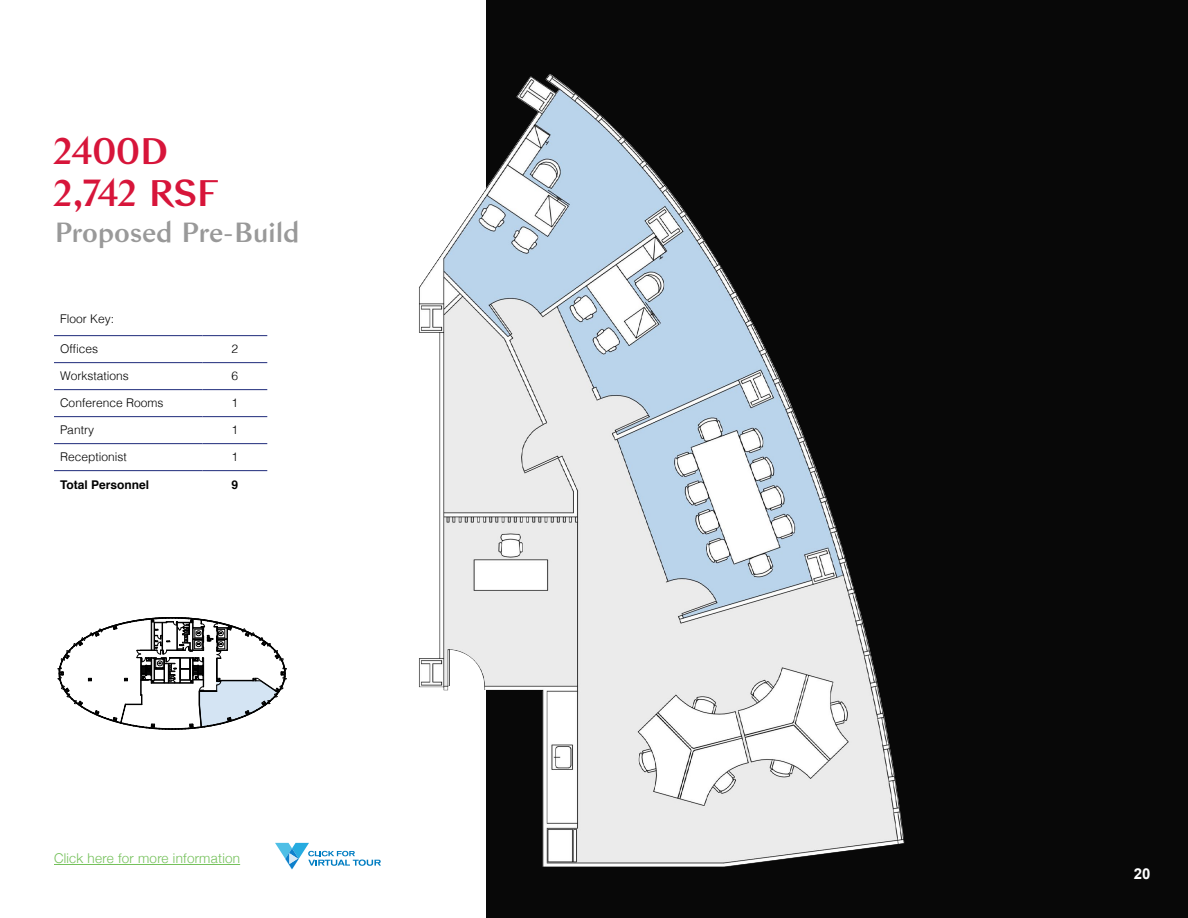
<style>
.page{position:relative;width:1188px;height:918px;background:#fff}
.page>*{position:absolute;margin:0;border:0;box-sizing:border-box;transform-origin:0 0}
.t1{font:36px/42px "Bagnard";letter-spacing:-.02em;color:#d7153a}
.t2{font:27px "Bagnard";letter-spacing:-.015em;color:#999}
.t3{font:700 15px "Arial";color:#fff}
.t4{font:300 13.5px "Helvetica Neue";letter-spacing:.02em;color:#75c15b}
.t5{font:300 12px "Helvetica";color:#000}
.t6{font:700 12px "Helvetica";color:#000}
</style>
<div class="page">
<hr style="left:54px;top:335px;width:148px;height:1px;background:#1f2b7b">
<hr style="left:202px;top:335px;width:65px;height:1px;background:#1f2b7b">
<hr style="left:54px;top:362px;width:148px;height:1px;background:#1f2b7b">
<hr style="left:202px;top:362px;width:65px;height:1px;background:#1f2b7b">
<hr style="left:54px;top:389px;width:148px;height:1px;background:#1f2b7b">
<hr style="left:202px;top:389px;width:65px;height:1px;background:#1f2b7b">
<hr style="left:54px;top:416px;width:148px;height:1px;background:#1f2b7b">
<hr style="left:202px;top:416px;width:65px;height:1px;background:#1f2b7b">
<hr style="left:54px;top:443px;width:148px;height:1px;background:#1f2b7b">
<hr style="left:202px;top:443px;width:65px;height:1px;background:#1f2b7b">
<hr style="left:54px;top:470px;width:148px;height:1px;background:#1f2b7b">
<hr style="left:202px;top:470px;width:65px;height:1px;background:#1f2b7b">
<div style="left:486px;top:0;width:702px;height:918px;background:#080808"></div>
<img style="left:419px;top:74px;width:485px;height:793px">
<svg style="left:275px;top:843px;width:106px;height:26px"></svg>
<hr style="left:54px;top:864px;width:186px;height:1px;background:#75c15b">
<svg style="left:58px;top:617px;width:229px;height:113px"></svg>
<h1 class="t1" style="left:54px;top:130px;width:166px">2400D<br>2,742 RSF</h1>
<h2 class="t2" style="left:54px;top:216px;width:247px">Proposed Pre-Build</h2>
<p class="t5" style="left:60px;top:309px;width:56px">Floor Key:</p>
<p class="t5" style="left:60px;top:339px;width:40px">Offices</p>
<p class="t5" style="left:232px;top:339px;width:8px">2</p>
<p class="t5" style="left:60px;top:366px;width:70px">Workstations</p>
<p class="t5" style="left:232px;top:366px;width:8px">6</p>
<p class="t5" style="left:60px;top:393px;width:105px">Conference Rooms</p>
<p class="t5" style="left:232px;top:393px;width:8px">1</p>
<p class="t5" style="left:60px;top:420px;width:36px">Pantry</p>
<p class="t5" style="left:232px;top:420px;width:8px">1</p>
<p class="t5" style="left:60px;top:447px;width:68px">Receptionist</p>
<p class="t5" style="left:232px;top:447px;width:8px">1</p>
<p class="t6" style="left:60px;top:475px;width:91px">Total Personnel</p>
<p class="t6" style="left:232px;top:475px;width:8px">9</p>
<p class="t4" style="left:54px;top:847px;width:188px">Click here for more information</p>
<p class="t3" style="left:1134px;top:864px;width:18px">20</p>
</div>
